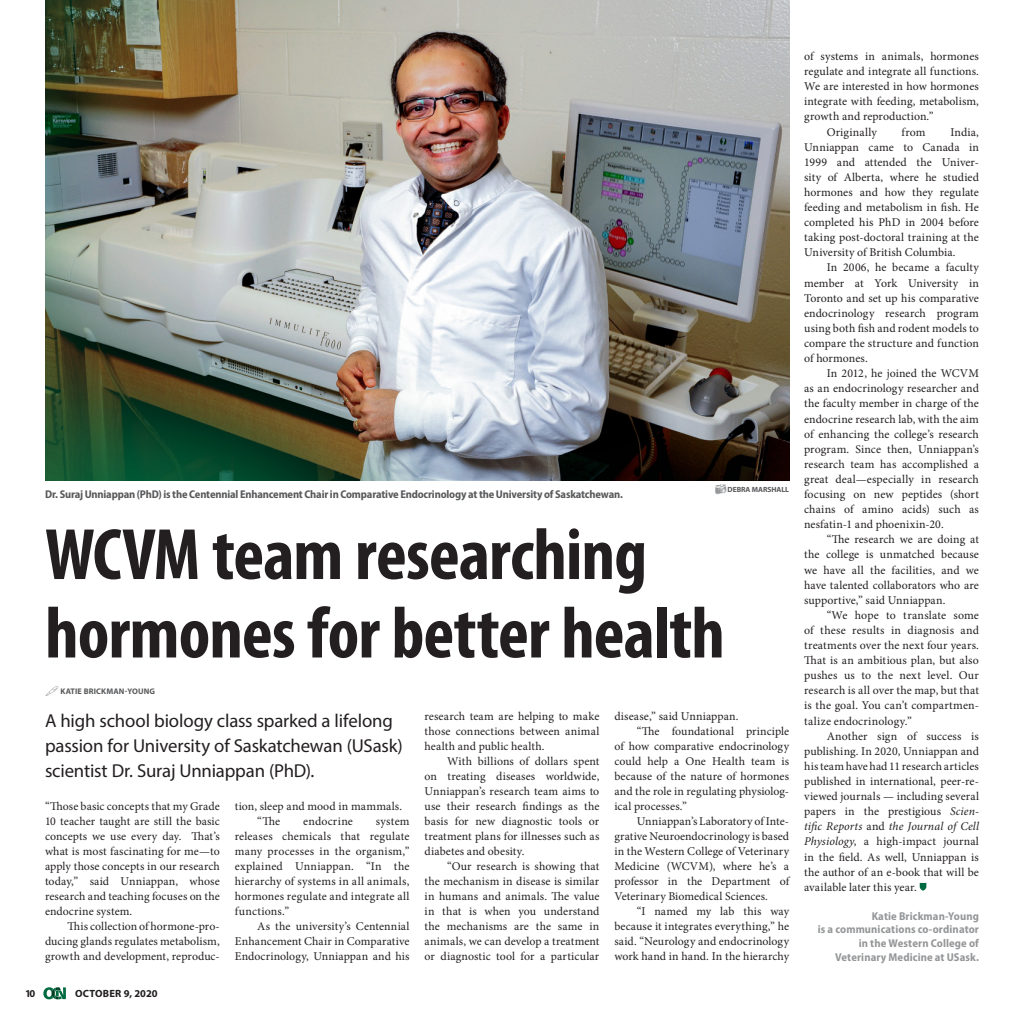
<style>
.page{position:relative;width:1024px;height:1024px;background:#fff}
.page>*{position:absolute;margin:0;border:0;box-sizing:border-box;transform-origin:0 0}
.heading_3{font:700 condensed 73.38px/78.5px "Myriad Pro";letter-spacing:-.01em;color:#231f20}
.Copy{font:18.75px/25px "Myriad Pro";letter-spacing:-.01em;color:#231f20}
.Copy-2{font:11.88px/15.1px "Minion Pro";letter-spacing:.01em;color:#231f20;text-align:justify}
.photo_caption{font:700 semi-condensed 11.38px/13.8px "Myriad Pro";letter-spacing:.01em;color:#949698;text-align:right}
.photo_caption-2{font:700 semi-condensed 11.25px "Myriad Pro";letter-spacing:-.015em;color:#58595b}
.t1{font:700 10.5px "Myriad Pro";letter-spacing:.01em;color:#231f20}
.t2{font:700 8.12px "Myriad Pro";letter-spacing:.02em;color:#58595b}
.t3{font:700 7.5px "Myriad Pro";letter-spacing:-.005em;color:#58595b}
.s1{font-style:italic}
</style>
<div class="page">
<svg style="left:43px;top:987px;width:23px;height:12px"></svg>
<img style="left:45px;top:0;width:744px;height:480px">
<svg style="left:920px;top:883px;width:6px;height:8px"></svg>
<p class="photo_caption-2" style="left:45px;top:488px;width:579px">Dr. Suraj Unniappan (PhD) is the Centennial Enhancement Chair in Comparative Endocrinology at the University of Saskatchewan.</p>
<p class="t3" style="left:727px;top:484px;width:63px">DEBRA MARSHALL</p>
<p class="heading_3" style="left:45px;top:514px;width:681px">WCVM team researching hormones for better health</p>
<p class="t2" style="left:60px;top:686px;width:96px">KATIE BRICKMAN-YOUNG</p>
<p class="Copy" style="left:45px;top:707px;width:359px">A high school biology class sparked a lifelong passion for University of Saskatchewan (USask) scientist Dr. Suraj Unniappan (PhD).</p>
<p class="Copy-2" style="left:45px;top:799px;width:176px">“Those basic concepts that my Grade 10 teacher taught are still the basic concepts we use every day. That’s what is most fascinating for me—to apply those concepts in our research today,” said Unniappan, whose research and teaching focuses on the endocrine system.</p>
<p class="Copy-2" style="left:45px;top:919px;width:176px;text-indent:23px">This collection of hormone-pro&shy;ducing glands regulates metabolism, growth and development, reproduc-</p>
<p class="t1" style="left:25px;top:986px;width:12px">10</p>
<p class="t1" style="left:75px;top:986px;width:84px">OCTOBER 9, 2020</p>
<p class="Copy-2" style="left:235px;top:799px;width:169px">tion, sleep and mood in mammals.</p>
<p class="Copy-2" style="left:257px;top:814px;width:25px">“The</p>
<p class="Copy-2" style="left:303px;top:814px;width:51px">endocrine</p>
<p class="Copy-2" style="left:235px;top:814px;width:176px;text-indent:141px">system releases chemicals that regulate many processes in the organism,” explained Unniappan. “In the hierarchy of systems in all animals, hormones regulate and integrate all functions.”</p>
<p class="Copy-2" style="left:235px;top:919px;width:176px;text-indent:23px">As the university’s Centennial Enhancement Chair in Comparative Endocrinology, Unniappan and his</p>
<p class="Copy-2" style="left:425px;top:709px;width:176px">research team are helping to make those connections between animal health and public health.</p>
<p class="Copy-2" style="left:425px;top:754px;width:176px;text-indent:23px">With billions of dollars spent on treating diseases worldwide, Unniappan’s research team aims to use their research findings as the basis for new diagnostic tools or treatment plans for illnesses such as diabetes and obesity.</p>
<p class="Copy-2" style="left:425px;top:859px;width:176px;text-indent:23px">“Our research is showing that the mechanism in disease is similar in humans and animals. The value in that is when you understand the mechanisms are the same in animals, we can develop a treatment or diagnostic tool for a particular</p>
<p class="Copy-2" style="left:614px;top:709px;width:126px">disease,” said Unniappan.</p>
<p class="Copy-2" style="left:614px;top:724px;width:176px;text-indent:23px">“The foundational principle of how comparative endocrinology could help a One Health team is because of the nature of hormones and the role in regulating physiolog&shy;ical processes.”</p>
<p class="Copy-2" style="left:614px;top:814px;width:176px;text-indent:23px">Unniappan’s Laboratory of Inte&shy;grative Neuroendocrinology is based in the Western College of Veterinary Medicine (WCVM), where he’s a professor in the Department of Veterinary Biomedical Sciences.</p>
<p class="Copy-2" style="left:614px;top:904px;width:176px;text-indent:23px">“I named my lab this way because it integrates everything,” he said. “Neurology and endocrinology work hand in hand. In the hierarchy</p>
<p class="Copy-2" style="left:804px;top:49px;width:176px">of systems in animals, hormones regulate and integrate all functions.<br>We are interested in how hormones integrate with feeding, metabolism, growth and reproduction.”</p>
<p class="Copy-2" style="left:827px;top:124px;width:52px">Originally</p>
<p class="Copy-2" style="left:901px;top:124px;width:25px">from</p>
<p class="Copy-2" style="left:804px;top:124px;width:176px;text-indent:146px">India, Unniappan came to Canada in 1999 and attended the Univer&shy;sity of Alberta, where he studied hormones and how they regulate feeding and metabolism in fish. He completed his PhD in 2004 before taking post-doctoral training at the University of British Columbia.</p>
<p class="Copy-2" style="left:804px;top:260px;width:176px;text-indent:23px">In 2006, he became a faculty member at York University in Toronto and set up his comparative endocrinology research program using both fish and rodent models to compare the structure and function of hormones.</p>
<p class="Copy-2" style="left:804px;top:366px;width:176px;text-indent:23px">In 2012, he joined the WCVM as an endocrinology researcher and the faculty member in charge of the endocrine research lab, with the aim of enhancing the college’s research program. Since then, Unniappan’s research team has accomplished a great deal—especially in research focusing on new peptides (short chains of amino acids) such as nesfatin-1 and phoenixin-20.</p>
<p class="Copy-2" style="left:804px;top:532px;width:176px;text-indent:23px">“The research we are doing at the college is unmatched because we have all the facilities, and we have talented collaborators who are supportive,” said Unniappan.</p>
<p class="Copy-2" style="left:804px;top:607px;width:176px;text-indent:23px">“We hope to translate some of these results in diagnosis and treatments over the next four years.<br>That is an ambitious plan, but also pushes us to the next level. Our research is all over the map, but that is the goal. You can’t compartmen&shy;talize endocrinology.”</p>
<p class="Copy-2" style="left:804px;top:728px;width:176px;text-indent:23px">Another sign of success is publishing. In 2020, Unniappan and his team have had 11 research articles published in international, peer-re&shy;viewed journals — including several papers in the prestigious <span class="s1">Scien&shy;tific Reports</span> and <span class="s1">the Journal of Cell Physiology</span>, a high-impact journal in the field. As well, Unniappan is the author of an e-book that will be available later this year.</p>
<p class="photo_caption" style="left:818px;top:909px;width:163px">Katie Brickman-Young<br>is a communications co-ordinator in the Western College of<br>Veterinary Medicine at USask.</p>
</div>
